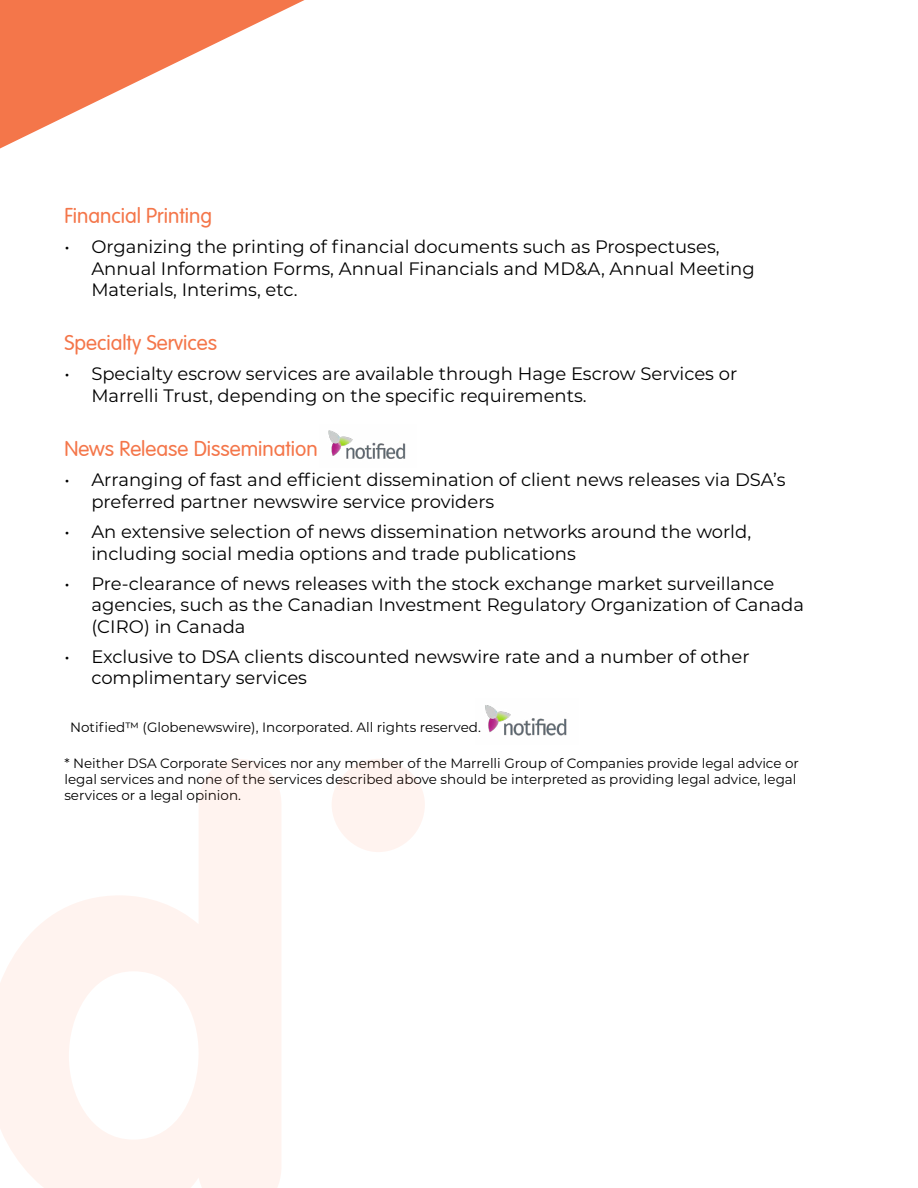
<style>
.page{position:relative;width:918px;height:1188px;background:#fff}
.page>*{position:absolute;margin:0;border:0;box-sizing:border-box;transform-origin:0 0}
.t1{font:300 21px "VAG Rounded";color:#f4764a}
.t2{font:18px/21.6px "Montserrat";color:#000}
.t3{font:13.5px/16.2px "Montserrat";color:#000}
</style>
<div class="page">
<svg style="left:0;top:0;width:305px;height:148px"></svg>
<img style="left:485px;top:705px;width:82px;height:31px">
<img style="left:328px;top:430px;width:78px;height:29px">
<div style="left:332px;top:759px;width:93px;height:93px;background:#fff3ef;border-radius:50%"></div>
<svg style="left:0;top:759px;width:281px;height:429px;fill:#fff3ef"></svg>
<p class="t1" style="left:64px;top:204px;width:149px">Financial Printing</p>
<p class="t2" style="left:91px;top:235px;width:665px;text-indent:-27px">• Organizing the printing of financial documents such as Prospectuses,<br>Annual Information Forms, Annual Financials and MD&amp;A, Annual Meeting<br>Materials, Interims, etc.</p>
<p class="t1" style="left:64px;top:331px;width:154px">Specialty Services</p>
<p class="t2" style="left:91px;top:362px;width:647px;text-indent:-27px">• Specialty escrow services are available through Hage Escrow Services or<br>Marrelli Trust, depending on the specific requirements.</p>
<p class="t1" style="left:64px;top:437px;width:255px">News Release Dissemination</p>
<p class="t2" style="left:91px;top:469px;width:696px;text-indent:-27px">• Arranging of fast and efficient dissemination of client news releases via DSA’s preferred partner newswire service providers</p>
<p class="t2" style="left:91px;top:520px;width:661px;text-indent:-27px">• An extensive selection of news dissemination networks around the world, including social media options and trade publications</p>
<p class="t2" style="left:91px;top:572px;width:714px;text-indent:-27px">• Pre-clearance of news releases with the stock exchange market surveillance agencies, such as the Canadian Investment Regulatory Organization of Canada (CIRO) in Canada</p>
<p class="t2" style="left:91px;top:645px;width:660px;text-indent:-27px">• Exclusive to DSA clients discounted newswire rate and a number of other complimentary services</p>
<p class="t3" style="left:70px;top:718px;width:412px">Notified™ (Globenewswire), Incorporated. All rights reserved.</p>
<p class="t3" style="left:64px;top:754px;width:736px">* Neither DSA Corporate Services nor any member of the Marrelli Group of Companies provide legal advice or legal services and none of the services described above should be interpreted as providing legal advice, legal services or a legal opinion.</p>
</div>
